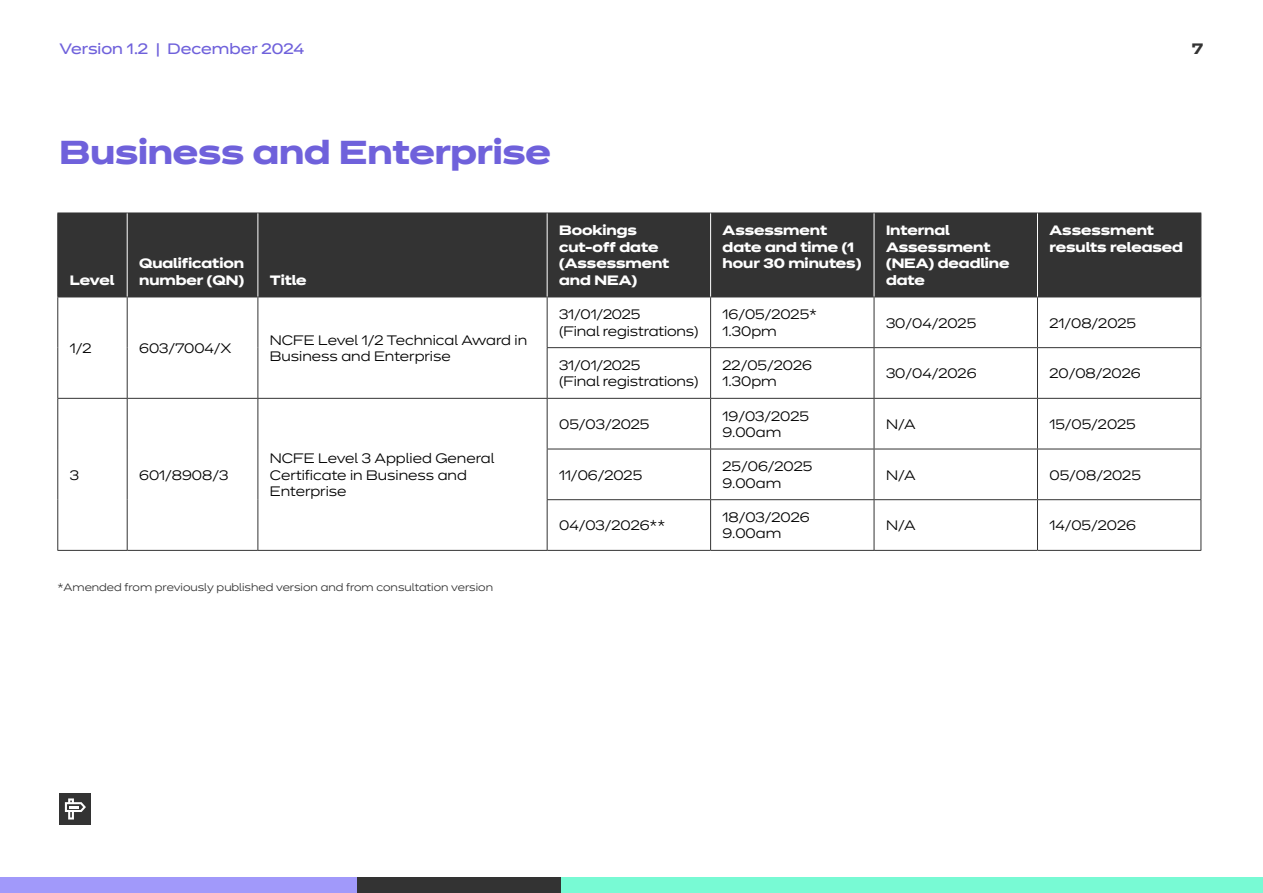
<style>
.page{position:relative;width:1263px;height:893px;background:#fff}
.page>*{position:absolute;margin:0;border:0;box-sizing:border-box;transform-origin:0 0}
.t1{font:700 33px "Dinamit";letter-spacing:-.005em;color:#6f61db}
.t2{font:15px "Dinamit";color:#6f61db}
.t3{font:700 15px "Dinamit";color:#333}
.t4{font:300 13.5px/16.2px "Dinamit";color:#000}
.t5{font:700 13.5px/16.5px "Dinamit";letter-spacing:-.005em;color:#fff}
.t6{font:300 10.5px "Dinamit";color:#333}
</style>
<div class="page">
<div style="left:1px;top:877px;width:356px;height:16px;background:#a199fa"></div>
<div style="left:357px;top:877px;width:205px;height:16px;background:#333"></div>
<div style="left:562px;top:877px;width:701px;height:16px;background:#78fad4"></div>
<div style="left:58px;top:214px;width:1142px;height:83px;background:#333"></div>
<hr style="left:57px;top:213px;width:70px;height:1px;background:#333">
<hr style="left:57px;top:213px;width:1px;height:84px;background:#333">
<hr style="left:127px;top:213px;width:131px;height:1px;background:#333">
<hr style="left:258px;top:213px;width:289px;height:1px;background:#333">
<hr style="left:547px;top:213px;width:164px;height:1px;background:#333">
<hr style="left:711px;top:213px;width:163px;height:1px;background:#333">
<hr style="left:874px;top:213px;width:163px;height:1px;background:#333">
<hr style="left:1037px;top:213px;width:164px;height:1px;background:#333">
<hr style="left:1200px;top:213px;width:1px;height:84px;background:#333">
<hr style="left:57px;top:297px;width:70px;height:1px;background:#333">
<hr style="left:57px;top:297px;width:1px;height:51px;background:#333">
<hr style="left:127px;top:297px;width:131px;height:1px;background:#333">
<hr style="left:127px;top:297px;width:1px;height:51px;background:#333">
<hr style="left:258px;top:297px;width:289px;height:1px;background:#333">
<hr style="left:257px;top:297px;width:1px;height:51px;background:#333">
<hr style="left:57px;top:348px;width:1px;height:50px;background:#333">
<hr style="left:127px;top:348px;width:1px;height:50px;background:#333">
<hr style="left:257px;top:348px;width:1px;height:50px;background:#333">
<hr style="left:57px;top:398px;width:70px;height:1px;background:#333">
<hr style="left:57px;top:399px;width:1px;height:50px;background:#333">
<hr style="left:127px;top:398px;width:131px;height:1px;background:#333">
<hr style="left:127px;top:399px;width:1px;height:50px;background:#333">
<hr style="left:258px;top:398px;width:289px;height:1px;background:#333">
<hr style="left:257px;top:399px;width:1px;height:50px;background:#333">
<hr style="left:57px;top:449px;width:1px;height:51px;background:#333">
<hr style="left:127px;top:449px;width:1px;height:51px;background:#333">
<hr style="left:257px;top:449px;width:1px;height:51px;background:#333">
<hr style="left:57px;top:500px;width:1px;height:50px;background:#333">
<hr style="left:127px;top:500px;width:1px;height:50px;background:#333">
<hr style="left:257px;top:500px;width:1px;height:50px;background:#333">
<hr style="left:57px;top:550px;width:70px;height:1px;background:#333">
<hr style="left:127px;top:550px;width:131px;height:1px;background:#333">
<hr style="left:258px;top:550px;width:289px;height:1px;background:#333">
<hr style="left:547px;top:297px;width:164px;height:1px;background:#333">
<hr style="left:547px;top:297px;width:1px;height:50px;background:#333">
<hr style="left:711px;top:297px;width:163px;height:1px;background:#333">
<hr style="left:710px;top:297px;width:1px;height:50px;background:#333">
<hr style="left:874px;top:297px;width:163px;height:1px;background:#333">
<hr style="left:874px;top:297px;width:1px;height:50px;background:#333">
<hr style="left:1037px;top:297px;width:164px;height:1px;background:#333">
<hr style="left:1037px;top:297px;width:1px;height:50px;background:#333">
<hr style="left:1200px;top:297px;width:1px;height:50px;background:#333">
<hr style="left:547px;top:347px;width:164px;height:1px;background:#333">
<hr style="left:547px;top:348px;width:1px;height:50px;background:#333">
<hr style="left:711px;top:347px;width:163px;height:1px;background:#333">
<hr style="left:710px;top:348px;width:1px;height:50px;background:#333">
<hr style="left:874px;top:347px;width:163px;height:1px;background:#333">
<hr style="left:874px;top:348px;width:1px;height:50px;background:#333">
<hr style="left:1037px;top:347px;width:164px;height:1px;background:#333">
<hr style="left:1037px;top:348px;width:1px;height:50px;background:#333">
<hr style="left:1200px;top:348px;width:1px;height:50px;background:#333">
<hr style="left:547px;top:398px;width:164px;height:1px;background:#333">
<hr style="left:547px;top:399px;width:1px;height:50px;background:#333">
<hr style="left:711px;top:398px;width:163px;height:1px;background:#333">
<hr style="left:710px;top:399px;width:1px;height:50px;background:#333">
<hr style="left:874px;top:398px;width:163px;height:1px;background:#333">
<hr style="left:874px;top:399px;width:1px;height:50px;background:#333">
<hr style="left:1037px;top:398px;width:164px;height:1px;background:#333">
<hr style="left:1037px;top:399px;width:1px;height:50px;background:#333">
<hr style="left:1200px;top:399px;width:1px;height:50px;background:#333">
<hr style="left:547px;top:449px;width:164px;height:1px;background:#333">
<hr style="left:547px;top:449px;width:1px;height:50px;background:#333">
<hr style="left:711px;top:449px;width:163px;height:1px;background:#333">
<hr style="left:710px;top:449px;width:1px;height:50px;background:#333">
<hr style="left:874px;top:449px;width:163px;height:1px;background:#333">
<hr style="left:874px;top:449px;width:1px;height:50px;background:#333">
<hr style="left:1037px;top:449px;width:164px;height:1px;background:#333">
<hr style="left:1037px;top:449px;width:1px;height:50px;background:#333">
<hr style="left:1200px;top:449px;width:1px;height:50px;background:#333">
<hr style="left:547px;top:499px;width:164px;height:1px;background:#333">
<hr style="left:547px;top:500px;width:1px;height:50px;background:#333">
<hr style="left:711px;top:499px;width:163px;height:1px;background:#333">
<hr style="left:710px;top:500px;width:1px;height:50px;background:#333">
<hr style="left:874px;top:499px;width:163px;height:1px;background:#333">
<hr style="left:874px;top:500px;width:1px;height:50px;background:#333">
<hr style="left:1037px;top:499px;width:164px;height:1px;background:#333">
<hr style="left:1037px;top:500px;width:1px;height:50px;background:#333">
<hr style="left:1200px;top:500px;width:1px;height:50px;background:#333">
<hr style="left:547px;top:550px;width:164px;height:1px;background:#333">
<hr style="left:711px;top:550px;width:163px;height:1px;background:#333">
<hr style="left:874px;top:550px;width:163px;height:1px;background:#333">
<hr style="left:1037px;top:550px;width:164px;height:1px;background:#333">
<hr style="left:127px;top:213px;width:1px;height:84px;background:#fff">
<hr style="left:257px;top:213px;width:1px;height:84px;background:#fff">
<hr style="left:547px;top:213px;width:1px;height:84px;background:#fff">
<hr style="left:710px;top:213px;width:1px;height:84px;background:#fff">
<hr style="left:874px;top:213px;width:1px;height:84px;background:#fff">
<hr style="left:1037px;top:213px;width:1px;height:84px;background:#fff">
<div style="left:60px;top:793px;width:31px;height:32px;background:#333"></div>
<svg style="left:65px;top:798px;width:21px;height:21px"></svg>
<p class="t2" style="left:60px;top:36px;width:246px">Version 1.2 | December 2024</p>
<p class="t3" style="left:1192px;top:36px;width:13px">7</p>
<h1 class="t1" style="left:60px;top:124px;width:493px">Business and Enterprise</h1>
<p class="t5" style="left:70px;top:270px;width:46px">Level</p>
<p class="t5" style="left:139px;top:254px;width:106px">Qualification number (QN)</p>
<p class="t5" style="left:270px;top:270px;width:38px">Title</p>
<p class="t4" style="left:70px;top:338px;width:23px">1/2</p>
<p class="t4" style="left:139px;top:338px;width:94px">603/7004/X</p>
<p class="t4" style="left:270px;top:330px;width:259px">NCFE Level 1/2 Technical Award in<br>Business and Enterprise</p>
<p class="t4" style="left:70px;top:465px;width:11px">3</p>
<p class="t4" style="left:139px;top:465px;width:91px">601/8908/3</p>
<p class="t4" style="left:270px;top:449px;width:226px">NCFE Level 3 Applied General<br>Certificate in Business and<br>Enterprise</p>
<p class="t6" style="left:57px;top:579px;width:437px">*Amended from previously published version and from consultation version</p>
<p class="t5" style="left:559px;top:221px;width:112px">Bookings cut-off date (Assessment and NEA)</p>
<p class="t5" style="left:723px;top:221px;width:140px">Assessment date and time (1 hour 30 minutes)</p>
<p class="t5" style="left:886px;top:221px;width:125px">Internal<br>Assessment (NEA) deadline date</p>
<p class="t5" style="left:1049px;top:221px;width:135px">Assessment results released</p>
<p class="t4" style="left:559px;top:305px;width:141px">31/01/2025<br>(Final registrations)</p>
<p class="t4" style="left:723px;top:305px;width:96px">16/05/2025*<br>1.30pm</p>
<p class="t4" style="left:886px;top:313px;width:92px">30/04/2025</p>
<p class="t4" style="left:1049px;top:313px;width:88px">21/08/2025</p>
<p class="t4" style="left:559px;top:356px;width:141px">31/01/2025<br>(Final registrations)</p>
<p class="t4" style="left:723px;top:356px;width:91px">22/05/2026<br>1.30pm</p>
<p class="t4" style="left:886px;top:364px;width:92px">30/04/2026</p>
<p class="t4" style="left:1049px;top:364px;width:93px">20/08/2026</p>
<p class="t4" style="left:559px;top:414px;width:92px">05/03/2025</p>
<p class="t4" style="left:723px;top:406px;width:88px">19/03/2025<br>9.00am</p>
<p class="t4" style="left:886px;top:414px;width:31px">N/A</p>
<p class="t4" style="left:1049px;top:414px;width:88px">15/05/2025</p>
<p class="t4" style="left:559px;top:465px;width:84px">11/06/2025</p>
<p class="t4" style="left:723px;top:457px;width:91px">25/06/2025<br>9.00am</p>
<p class="t4" style="left:886px;top:465px;width:31px">N/A</p>
<p class="t4" style="left:1049px;top:465px;width:93px">05/08/2025</p>
<p class="t4" style="left:559px;top:516px;width:108px">04/03/2026**</p>
<p class="t4" style="left:723px;top:508px;width:89px">18/03/2026<br>9.00am</p>
<p class="t4" style="left:886px;top:516px;width:31px">N/A</p>
<p class="t4" style="left:1049px;top:516px;width:88px">14/05/2026</p>
</div>
